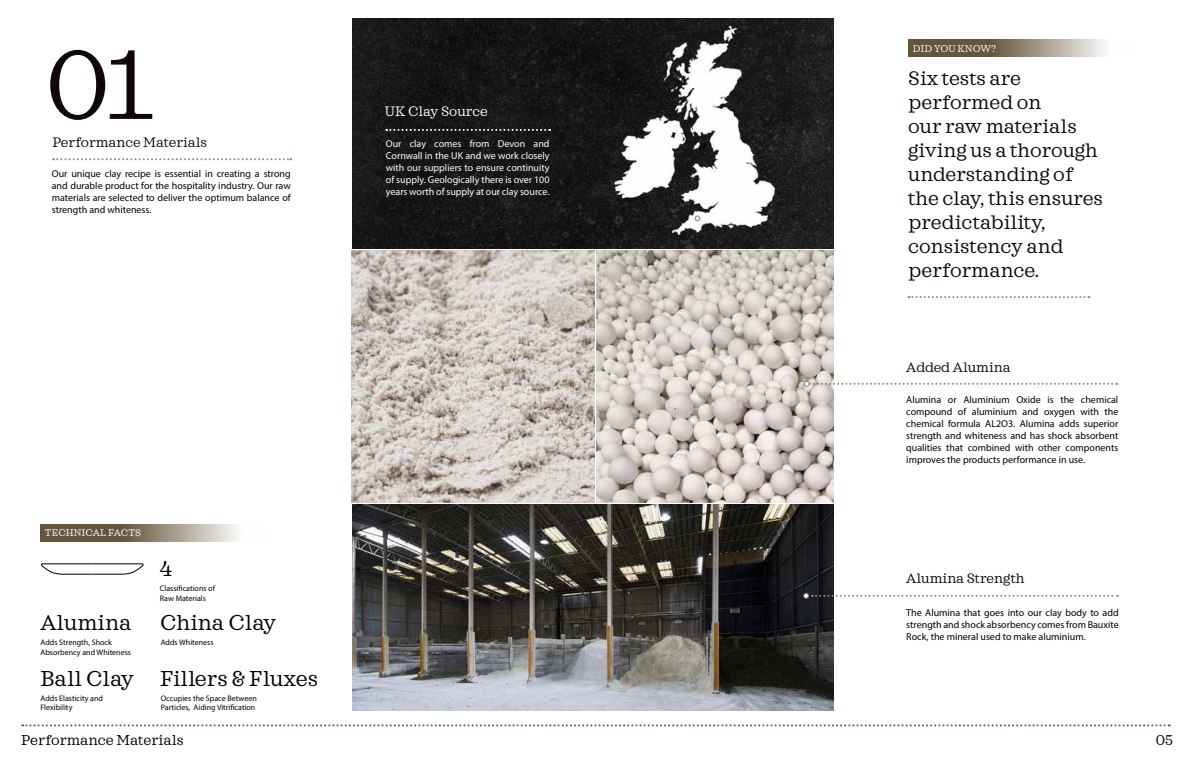
<style>
.page{position:relative;width:1191px;height:766px;background:#fff}
.page>*{position:absolute;margin:0;border:0;box-sizing:border-box;transform-origin:0 0}
.t1{font:100px "Sagona";color:#0f0708}
.t2{font:22px "Sagona";color:#000101}
.t3{font:20px/24px "Sagona";color:#0f0708}
.t4{font:14.7px "Sagona";color:#000}
.t5{font:14px "Sagona";color:#0f0708}
.t6{font:14px "Sagona";color:#fff}
.t7{font:10px/12px "Myriad Pro";color:#000101;text-align:justify}
.t8{font:10px/12px "Myriad Pro";color:#010000;text-align:justify}
.t9{font:10px/12px "Myriad Pro";color:#fff;text-align:justify}
.t10{font:10px "Sagona";color:#fffffe}
.t11{font:8px/9.6px "Myriad Pro";color:#010000}
</style>
<div class="page">
<svg style="left:41px;top:524px;width:196px;height:17px;background:#8f8371"></svg>
<img style="left:352px;top:504px;width:482px;height:206px">
<img style="left:596px;top:251px;width:237px;height:251px">
<img style="left:352px;top:251px;width:242px;height:251px">
<img style="left:352px;top:19px;width:481px;height:230px">
<svg style="left:386px;top:129px;width:164px;height:2px"></svg>
<svg style="left:804px;top:381px;width:313px;height:5px"></svg>
<svg style="left:694px;top:215px;width:6px;height:6px"></svg>
<svg style="left:803px;top:592px;width:315px;height:6px"></svg>
<svg style="left:22px;top:724px;width:1147px;height:2px"></svg>
<svg style="left:53px;top:158px;width:238px;height:2px"></svg>
<svg style="left:41px;top:563px;width:103px;height:12px"></svg>
<svg style="left:908px;top:296px;width:181px;height:2px"></svg>
<svg style="left:908px;top:39px;width:197px;height:18px;background:#8f8371"></svg>
<h1 class="t1" style="left:46px;top:25px;width:109px">01</h1>
<h3 class="t5" style="left:52px;top:134px;width:156px">Performance Materials</h3>
<p class="t8" style="left:52px;top:168px;width:240px">Our unique clay recipe is essential in creating a strong and durable product for the hospitality industry. Our raw materials are selected to deliver the optimum balance of strength and whiteness.</p>
<h3 class="t6" style="left:385px;top:103px;width:104px">UK Clay Source</h3>
<p class="t9" style="left:386px;top:137px;width:165px">Our clay comes from Devon and Cornwall in the UK and we work closely with our suppliers to ensure continuity of supply. Geologically there is over 100 years worth of supply at our clay source.</p>
<p class="t10" style="left:45px;top:526px;width:97px">TECHNICAL FACTS</p>
<h2 class="t2" style="left:160px;top:555px;width:14px">4</h2>
<p class="t11" style="left:160px;top:583px;width:57px">Classifications of<br>Raw Materials</p>
<h2 class="t2" style="left:41px;top:609px;width:92px">Alumina</h2>
<h2 class="t2" style="left:160px;top:609px;width:118px">China Clay</h2>
<p class="t11" style="left:41px;top:637px;width:92px">Adds Strength, Shock<br>Absorbency and Whiteness</p>
<p class="t11" style="left:161px;top:637px;width:54px">Adds Whiteness</p>
<h2 class="t2" style="left:41px;top:665px;width:95px">Ball Clay</h2>
<h2 class="t2" style="left:160px;top:665px;width:159px">Fillers &amp; Fluxes</h2>
<p class="t11" style="left:41px;top:693px;width:64px">Adds Elasticity and<br>Flexibility</p>
<p class="t11" style="left:161px;top:693px;width:98px">Occupies the Space Between<br>Particles, Aiding Vitrification</p>
<h3 class="t4" style="left:21px;top:730px;width:164px">Performance Materials</h3>
<p class="t10" style="left:912px;top:43px;width:30px">DID YOU</p>
<p class="t10" style="left:957px;top:43px;width:40px">KNOW?</p>
<h3 class="t3" style="left:908px;top:66px;width:196px">Six tests are performed on<br>our raw materials giving us a thorough understanding of the clay, this ensures predictability, consistency and performance.</h3>
<h3 class="t5" style="left:906px;top:359px;width:106px">Added Alumina</h3>
<p class="t7" style="left:906px;top:393px;width:213px">Alumina or Aluminium Oxide is the chemical compound of aluminium and oxygen with the chemical formula AL2O3. Alumina adds superior strength and whiteness and has shock absorbent qualities that combined with other components improves the products performance in use.</p>
<h3 class="t5" style="left:906px;top:570px;width:120px">Alumina Strength</h3>
<p class="t7" style="left:906px;top:606px;width:214px">The Alumina that goes into our clay body to add strength and shock absorbency comes from Bauxite Rock, the mineral used to make aluminium.</p>
<h3 class="t4" style="left:1155px;top:730px;width:19px">05</h3>
</div>
